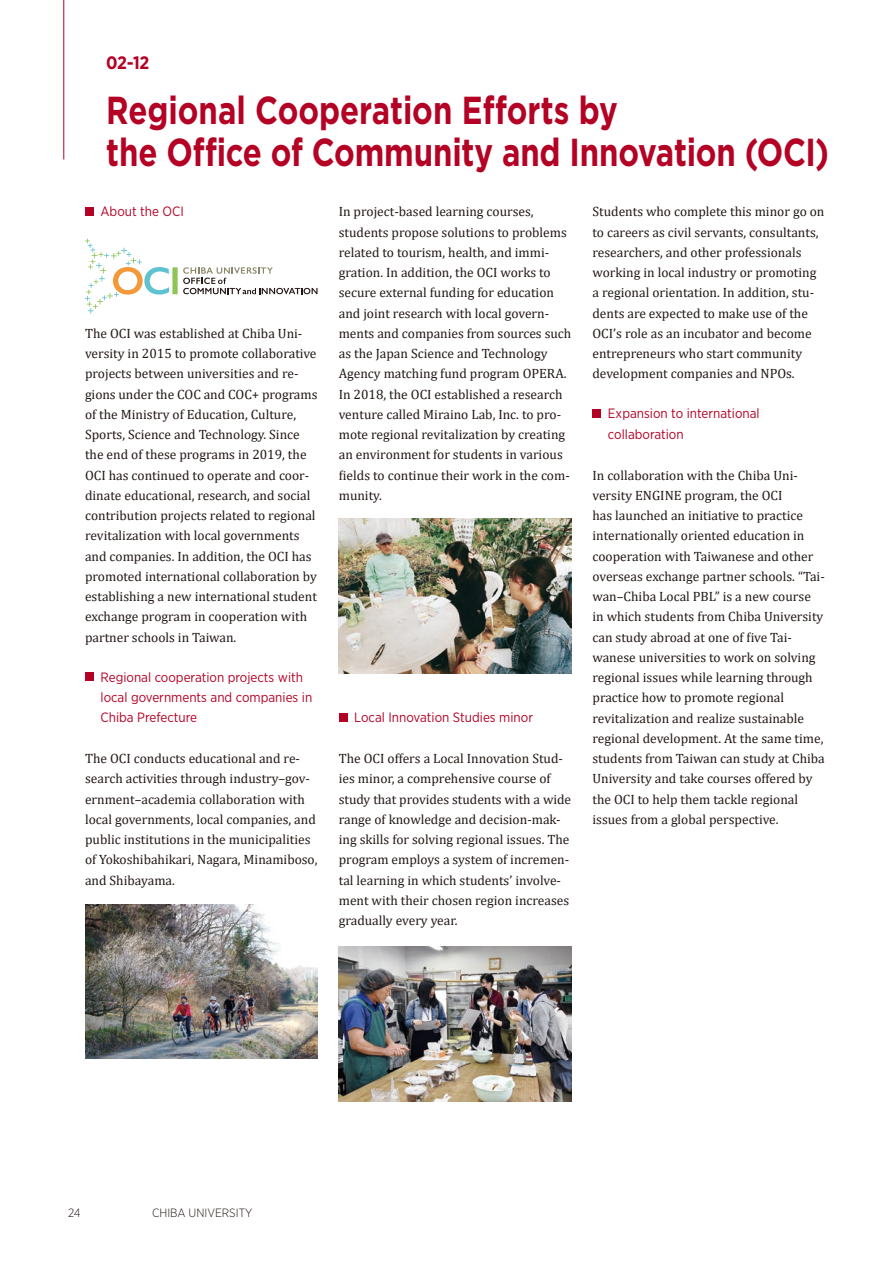
<style>
.page{position:relative;width:893px;height:1263px;background:#fff}
.page>*{position:absolute;margin:0;border:0;box-sizing:border-box;transform-origin:0 0}
.t1{font:700 39px/42px "Gotham";letter-spacing:-.005em;color:#b40225;scale:.8 1}
.t2{font:700 18px "Gotham Narrow";color:#b40225}
.t3{font:13.5px/20.2px "Cambria";color:#231916}
.t4{font:13.5px/20.2px "Gotham Narrow";color:#b40225}
.t5{font:300 12px "Gotham Narrow";color:#231916}
</style>
<div class="page">
<hr style="left:63px;top:0;width:1px;height:159px;background:#b40225">
<div style="left:85px;top:207px;width:9px;height:8px;background:#b40225"></div>
<div style="left:85px;top:672px;width:9px;height:9px;background:#b40225"></div>
<div style="left:339px;top:713px;width:8px;height:8px;background:#b40225"></div>
<div style="left:592px;top:409px;width:9px;height:9px;background:#b40225"></div>
<svg style="left:183px;top:267px;width:134px;height:27px"></svg>
<div style="left:172px;top:267px;width:6px;height:27px;background:#8ec556"></div>
<svg style="left:85px;top:239px;width:84px;height:75px"></svg>
<img style="left:85px;top:904px;width:232px;height:155px">
<img style="left:339px;top:519px;width:232px;height:155px">
<img style="left:339px;top:946px;width:232px;height:155px">
<h2 class="t2" style="left:106px;top:51px;width:44px">02-12</h2>
<h1 class="t1" style="left:106px;top:89px;width:905px">Regional Cooperation Efforts by<br>the Office of Community and Innovation (OCI)</h1>
<p class="t4" style="left:101px;top:201px;width:85px">About the OCI</p>
<p class="t3" style="left:339px;top:201px;width:234px">In project-based learning courses, students propose solutions to problems related to tourism, health, and immi&shy;gration. In addition, the OCI works to secure external funding for education and joint research with local govern&shy;ments and companies from sources such as the Japan Science and Technology Agency matching fund program OPERA.<br>In 2018, the OCI established a research venture called Miraino Lab, Inc. to pro&shy;mote regional revitalization by creating an environment for students in various fields to continue their work in the com&shy;munity.</p>
<p class="t3" style="left:592px;top:201px;width:233px">Students who complete this minor go on to careers as civil servants, consultants, researchers, and other professionals working in local industry or promoting a regional orientation. In addition, stu&shy;dents are expected to make use of the OCI’s role as an incubator and become entrepreneurs who start community development companies and NPOs.</p>
<p class="t4" style="left:608px;top:403px;width:153px">Expansion to international collaboration</p>
<p class="t3" style="left:592px;top:465px;width:234px">In collaboration with the Chiba Uni&shy;versity ENGINE program, the OCI<br>has launched an initiative to practice internationally oriented education in cooperation with Taiwanese and other overseas exchange partner schools. “Tai&shy;wan–Chiba Local PBL” is a new course in which students from Chiba University can study abroad at one of five Tai&shy;wanese universities to work on solving regional issues while learning through practice how to promote regional revitalization and realize sustainable regional development. At the same time, students from Taiwan can study at Chiba University and take courses offered by the OCI to help them tackle regional issues from a global perspective.</p>
<p class="t3" style="left:85px;top:323px;width:234px">The OCI was established at Chiba Uni&shy;versity in 2015 to promote collaborative projects between universities and re&shy;gions under the COC and COC+ programs of the Ministry of Education, Culture, Sports, Science and Technology. Since the end of these programs in 2019, the OCI has continued to operate and coor&shy;dinate educational, research, and social contribution projects related to regional revitalization with local governments and companies. In addition, the OCI has promoted international collaboration by establishing a new international student exchange program in cooperation with partner schools in Taiwan.</p>
<p class="t4" style="left:101px;top:666px;width:213px">Regional cooperation projects with local governments and companies in<br>Chiba Prefecture</p>
<p class="t3" style="left:85px;top:748px;width:234px">The OCI conducts educational and re&shy;search activities through industry–gov&shy;ernment–academia collaboration with local governments, local companies, and public institutions in the municipalities of Yokoshibahikari, Nagara, Minamiboso, and Shibayama.</p>
<p class="t4" style="left:354px;top:707px;width:180px">Local Innovation Studies minor</p>
<p class="t3" style="left:339px;top:748px;width:234px">The OCI offers a Local Innovation Stud&shy;ies minor, a comprehensive course of study that provides students with a wide range of knowledge and decision-mak&shy;ing skills for solving regional issues. The program employs a system of incremen&shy;tal learning in which students’ involve&shy;ment with their chosen region increases gradually every year.</p>
<p class="t5" style="left:68px;top:1205px;width:14px">24</p>
<p class="t5" style="left:152px;top:1205px;width:102px">CHIBA UNIVERSITY</p>
</div>
